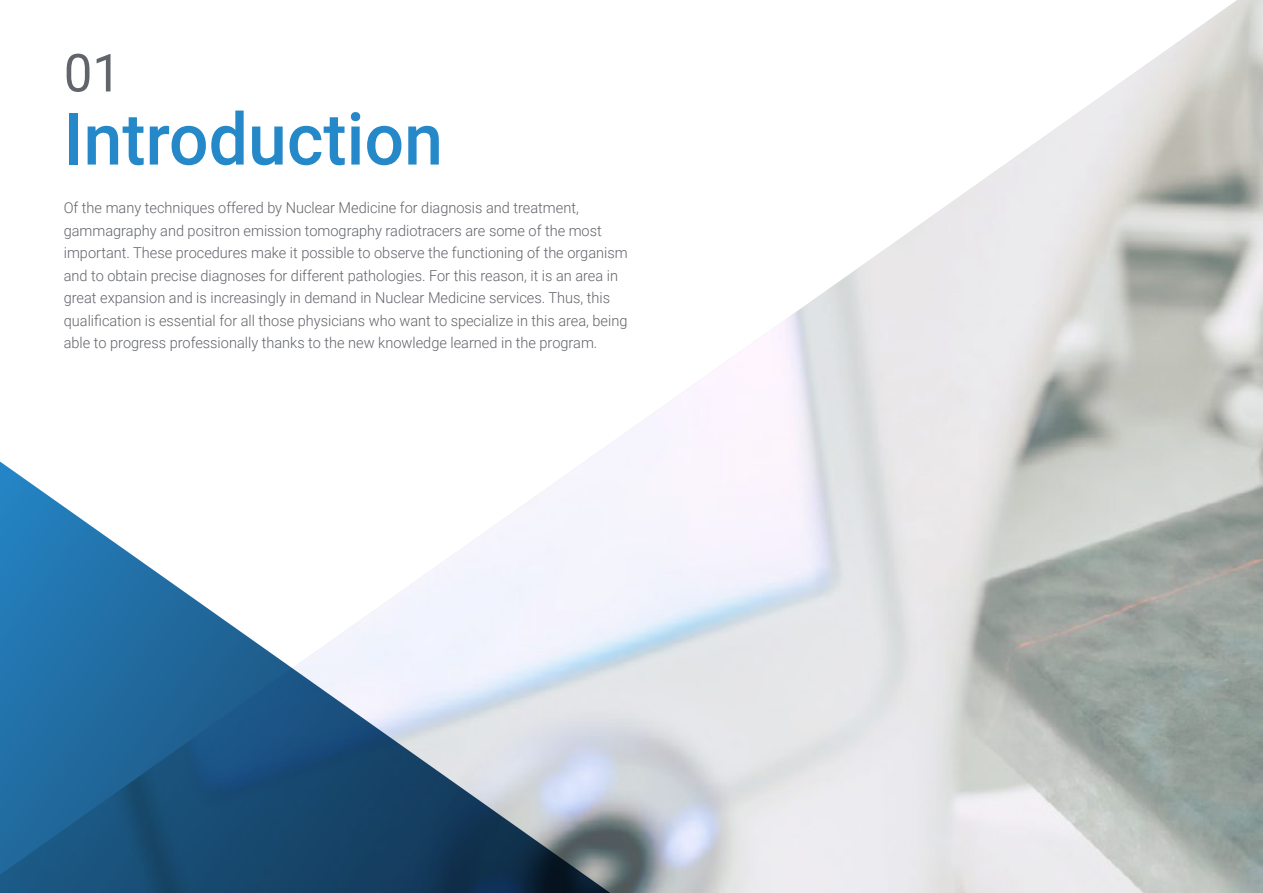
<style>
.page{position:relative;width:1263px;height:893px;background:#fff}
.page>*{position:absolute;margin:0;border:0;box-sizing:border-box;transform-origin:0 0}
.t1{font:500 72px "Roboto";color:#2488c9}
.t2{font:52.5px "Roboto";color:#61646a}
.t3{font:300 15px/22.5px "Roboto";color:#61646a}
</style>
<div class="page">
<img style="left:607px;top:0;width:656px;height:893px">
<svg style="left:0;top:446px;width:640px;height:447px"></svg>
<h2 class="t2" style="left:64px;top:36px;width:59px">01</h2>
<h1 class="t1" style="left:64px;top:89px;width:381px">Introduction</h1>
<p class="t3" style="left:64px;top:196px;width:565px">Of the many techniques offered by Nuclear Medicine for diagnosis and treatment, gammagraphy and positron emission tomography radiotracers are some of the most important. These procedures make it possible to observe the functioning of the organism and to obtain precise diagnoses for different pathologies. For this reason, it is an area in great expansion and is increasingly in demand in Nuclear Medicine services. Thus, this qualification is essential for all those physicians who want to specialize in this area, being able to progress professionally thanks to the new knowledge learned in the program.</p>
</div>
